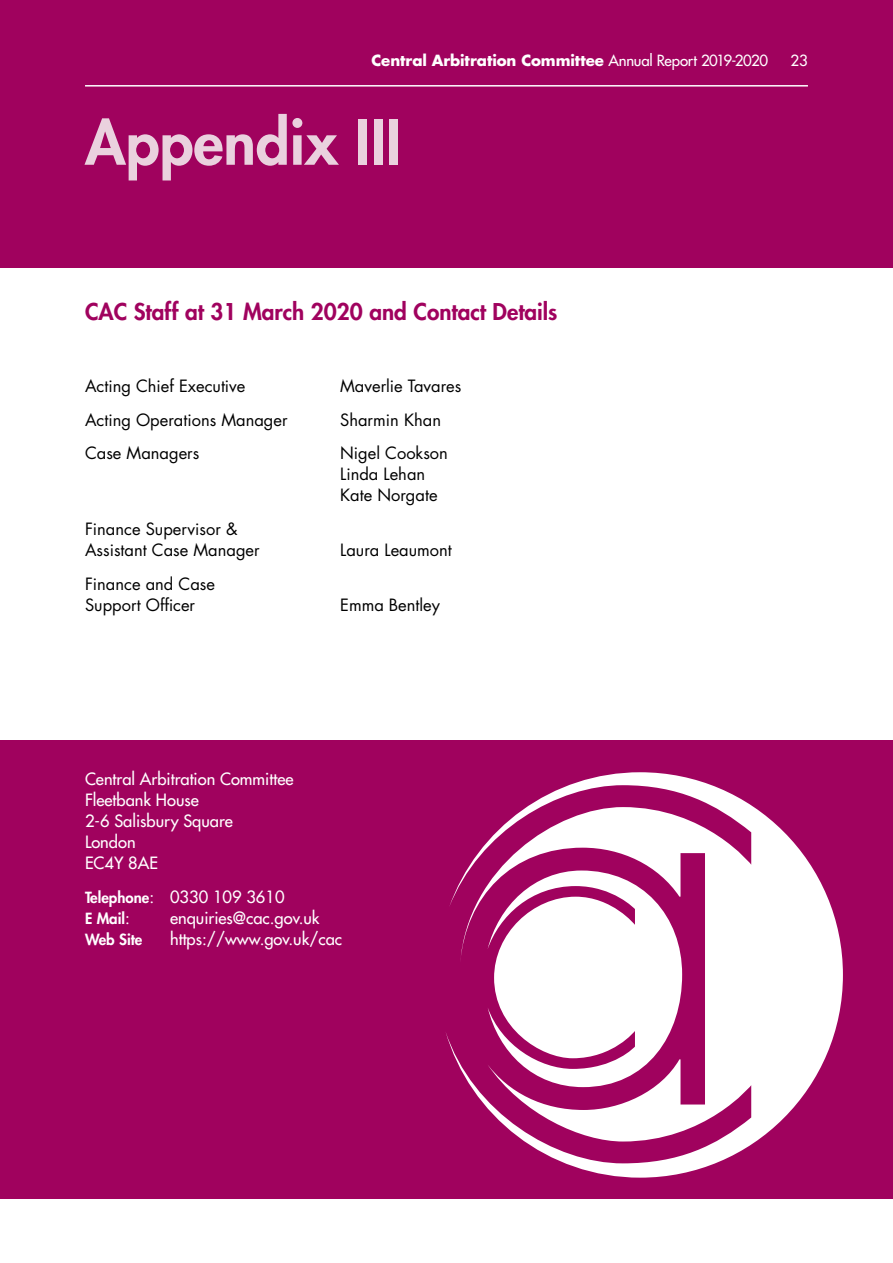
<style>
.page{position:relative;width:893px;height:1263px;background:#fff}
.page>*{position:absolute;margin:0;border:0;box-sizing:border-box;transform-origin:0 0}
.Chapter_Head{font:800 60px "Futura LT";color:#ead1de}
.Head_1{font:800 22.5px "Futura LT";color:#a0025e}
.Main_Text{font:16.5px/21px "Futura LT";color:#000}
.Main_Text-2{font:16.5px "Futura LT";color:#fff}
.t1{font:700 15px "Futura LT";letter-spacing:-.005em;color:#fff}
.Main_Text-3{font:800 15px "Futura LT";color:#fff}
.t2{font:15px "Futura LT";color:#fff}
.s1{font-weight:400}
.s2{font-weight:800;font-size:15px}
.s3{font-weight:400;font-size:16.5px}
</style>
<div class="page">
<div style="left:0;top:0;width:893px;height:268px;background:#a0025e"></div>
<hr style="left:85px;top:85px;width:723px;height:2px;background:#fff">
<div style="left:0;top:740px;width:893px;height:459px;background:#a0025e"></div>
<svg style="left:445px;top:772px;width:398px;height:406px;fill:#fff"></svg>
<p class="t1" style="left:372px;top:50px;width:398px">Central Arbitration Committee <span class="s1">Annual Report 2019-2020</span></p>
<p class="t2" style="left:791px;top:51px;width:19px">23</p>
<p class="Chapter_Head" style="left:85px;top:103px;width:317px">Appendix III</p>
<p class="Head_1" style="left:85px;top:296px;width:474px">CAC Staff at 31 March 2020 and Contact Details</p>
<p class="Main_Text" style="left:85px;top:375px;width:162px">Acting Chief Executive</p>
<p class="Main_Text" style="left:340px;top:375px;width:123px">Maverlie Tavares</p>
<p class="Main_Text" style="left:85px;top:409px;width:204px">Acting Operations Manager</p>
<p class="Main_Text" style="left:340px;top:409px;width:102px">Sharmin Khan</p>
<p class="Main_Text" style="left:85px;top:443px;width:116px">Case Managers</p>
<p class="Main_Text" style="left:340px;top:443px;width:109px">Nigel Cookson</p>
<p class="Main_Text" style="left:340px;top:464px;width:87px">Linda Lehan</p>
<p class="Main_Text" style="left:340px;top:485px;width:99px">Kate Norgate</p>
<p class="Main_Text" style="left:85px;top:519px;width:176px">Finance Supervisor &amp;<br>Assistant Case Manager</p>
<p class="Main_Text" style="left:340px;top:540px;width:113px">Laura Leaumont</p>
<p class="Main_Text" style="left:85px;top:573px;width:131px">Finance and Case<br>Support Officer</p>
<p class="Main_Text" style="left:340px;top:594px;width:101px">Emma Bentley</p>
<p class="Main_Text-2" style="left:85px;top:768px;width:210px">Central Arbitration Committee</p>
<p class="Main_Text-2" style="left:85px;top:789px;width:115px">Fleetbank House</p>
<p class="Main_Text-2" style="left:85px;top:810px;width:149px">2-6 Salisbury Square</p>
<p class="Main_Text-2" style="left:85px;top:831px;width:52px">London</p>
<p class="Main_Text-2" style="left:85px;top:852px;width:74px">EC4Y 8AE</p>
<p class="Main_Text-2" style="left:85px;top:886px;width:201px"><span class="s2">Telephone</span>: 0330 109 3610</p>
<p class="Main_Text-3" style="left:85px;top:908px;width:46px">E Mail<span class="s3">:</span></p>
<p class="Main_Text-2" style="left:170px;top:907px;width:151px">enquiries@cac.gov.uk</p>
<p class="Main_Text-3" style="left:85px;top:929px;width:59px">Web Site</p>
<p class="Main_Text-2" style="left:170px;top:928px;width:174px">https://www.gov.uk/cac</p>
</div>
